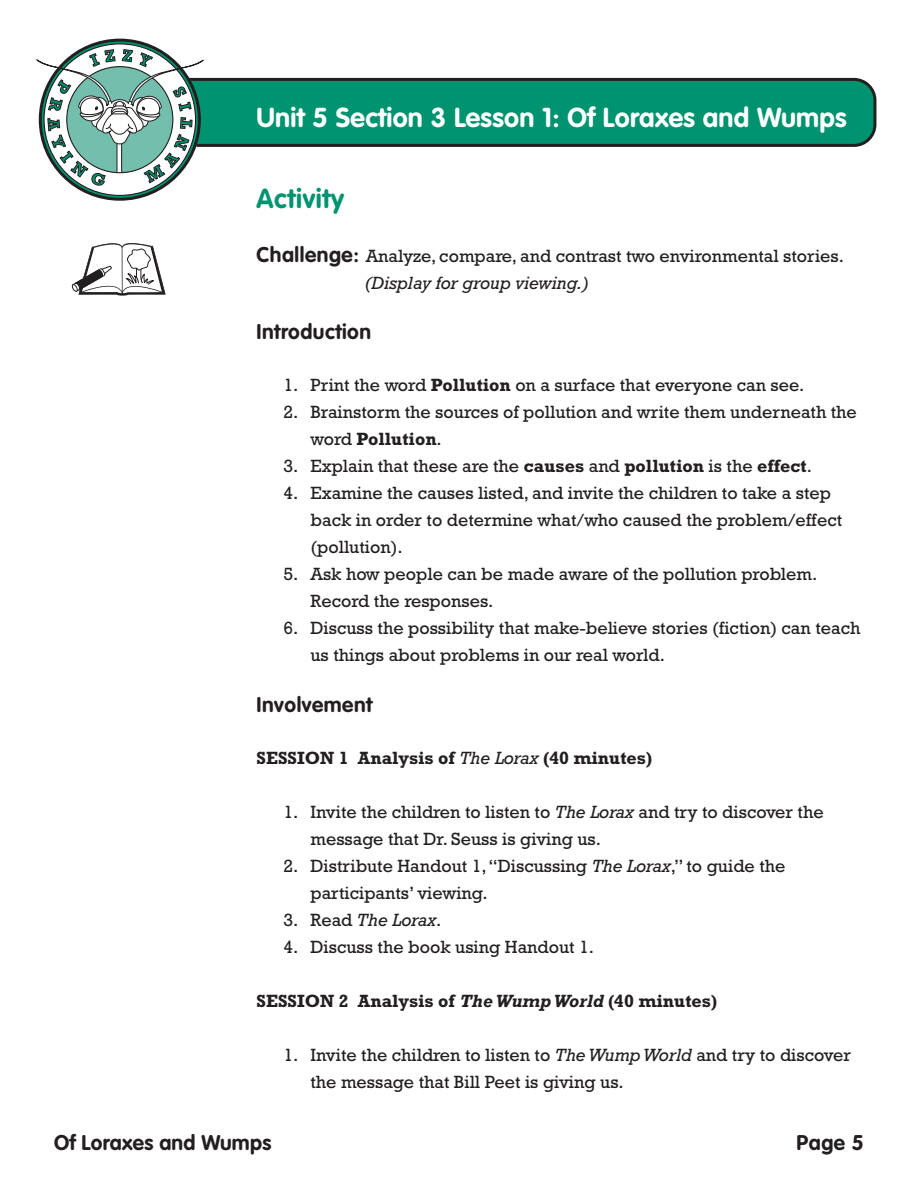
<style>
.page{position:relative;width:918px;height:1188px;background:#fff}
.page>*{position:absolute;margin:0;border:0;box-sizing:border-box;transform-origin:0 0}
.t1{font:700 27px "VAG Rounded";letter-spacing:.01em;color:#fff}
.t2{font:700 27px "VAG Rounded";letter-spacing:.025em;color:#009370}
.t3{font:700 21px "VAG Rounded";letter-spacing:.025em;color:#231f20}
.t4{font:18px/27px "Rockwell";color:#231f20}
.t5{font:700 18px "Rockwell";color:#231f20}
.t6{font:italic 18px "Rockwell";color:#231f20}
.s1{font-family:"VAG Rounded";font-weight:700;font-size:21px}
.s2{font-style:italic}
.s3{font-weight:700}
.s4{font-weight:400;font-style:italic}
.s5{font-style:normal}
</style>
<div class="page">
<svg style="left:205px;top:77px;width:672px;height:70px;background:#088a6b"></svg>
<svg style="left:35px;top:38px;width:170px;height:163px"></svg>
<svg style="left:72px;top:243px;width:94px;height:53px"></svg>
<h1 class="t1" style="left:256px;top:101px;width:592px">Unit 5 Section 3 Lesson 1: Of Loraxes and Wumps</h1>
<h1 class="t2" style="left:256px;top:182px;width:89px">Activity</h1>
<p class="t4" style="left:364px;top:242px;width:481px;text-indent:-108px"><span class="s1">Challenge:</span> Analyze, compare, and contrast two environmental stories. <span class="s2">(Display for group viewing.)</span></p>
<p class="t3" style="left:256px;top:319px;width:116px">Introduction</p>
<p class="t4" style="left:284px;top:372px;width:522px">1. Print the word <span class="s3">Pollution</span> on a surface that everyone can see.</p>
<p class="t4" style="left:310px;top:399px;width:548px;text-indent:-27px">2. Brainstorm the sources of pollution and write them underneath the word <span class="s3">Pollution</span>.</p>
<p class="t4" style="left:284px;top:453px;width:530px">3. Explain that these are the <span class="s3">causes</span> and <span class="s3">pollution</span> is the <span class="s3">effect</span>.</p>
<p class="t4" style="left:310px;top:480px;width:533px;text-indent:-27px">4. Examine the causes listed, and invite the children to take a step back in order to determine what/who caused the problem/effect (pollution).</p>
<p class="t4" style="left:310px;top:561px;width:508px;text-indent:-27px">5. Ask how people can be made aware of the pollution problem.<br>Record the responses.</p>
<p class="t4" style="left:310px;top:615px;width:551px;text-indent:-27px">6. Discuss the possibility that make-believe stories (fiction) can teach us things about problems in our real world.</p>
<p class="t3" style="left:256px;top:692px;width:118px">Involvement</p>
<p class="t5" style="left:256px;top:747px;width:397px">SESSION 1 Analysis of <span class="s4">The Lorax</span> (40 minutes)</p>
<p class="t4" style="left:310px;top:798px;width:515px;text-indent:-27px">1. Invite the children to listen to <span class="s2">The Lorax</span> and try to discover the message that Dr. Seuss is giving us.</p>
<p class="t4" style="left:310px;top:852px;width:477px;text-indent:-27px">2. Distribute Handout 1, “Discussing <span class="s2">The Lorax</span>,” to guide the participants’ viewing.</p>
<p class="t6" style="left:284px;top:910px;width:159px"><span class="s5">3. Read</span> The Lorax<span class="s5">.</span></p>
<p class="t4" style="left:283px;top:933px;width:312px">4. Discuss the book using Handout 1.</p>
<p class="t5" style="left:256px;top:990px;width:462px">SESSION 2 Analysis of <span class="s2">The Wump World</span> (40 minutes)</p>
<p class="t4" style="left:310px;top:1041px;width:542px;text-indent:-27px">1. Invite the children to listen to <span class="s2">The Wump World</span> and try to discover the message that Bill Peet is giving us.</p>
<p class="t3" style="left:54px;top:1130px;width:219px">Of Loraxes and Wumps</p>
<p class="t3" style="left:797px;top:1130px;width:69px">Page 5</p>
</div>
